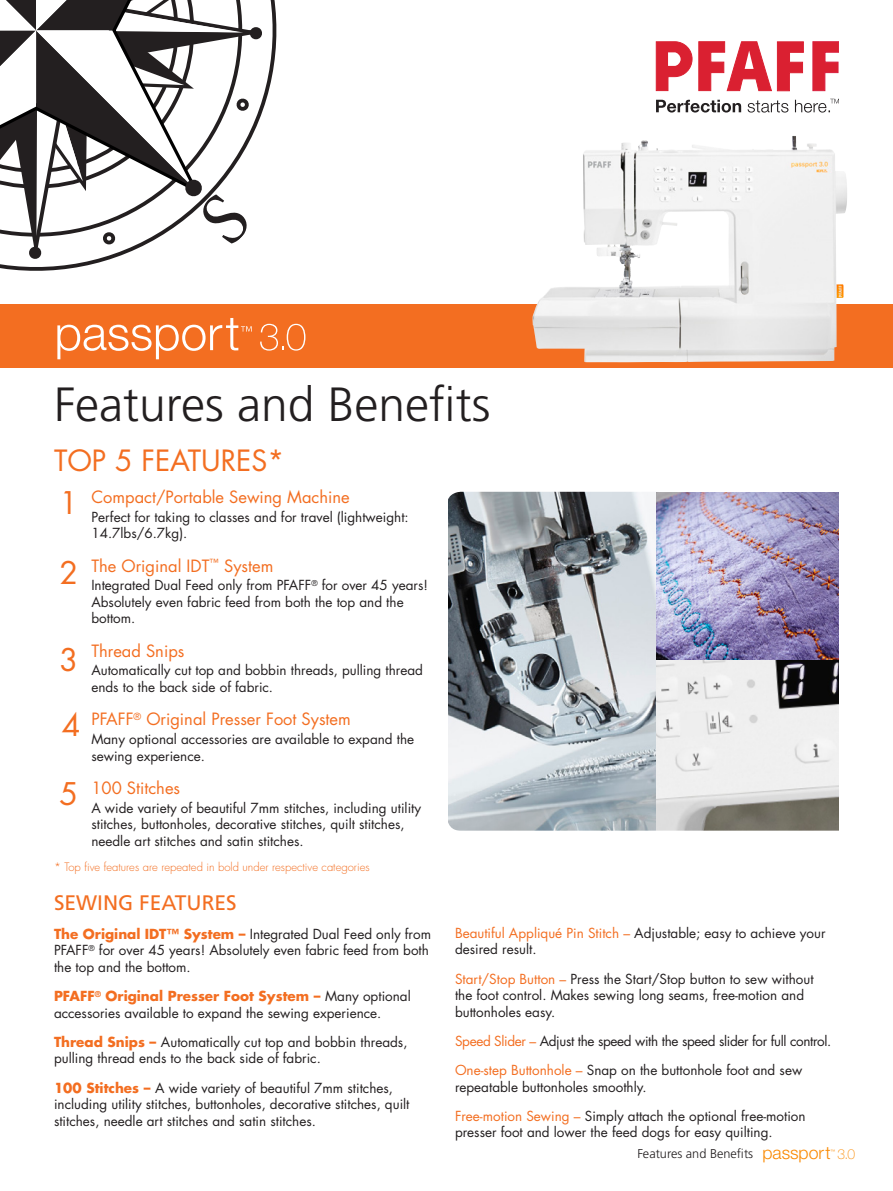
<style>
.page{position:relative;width:893px;height:1191px;background:#fff}
.page>*{position:absolute;margin:0;border:0;box-sizing:border-box;transform-origin:0 0}
.Rubrik{font:300 48px "Frutiger LT Std";color:#231f20}
.Brod_text{font:30.3px "Futura Std";color:#f36e21}
.Rubrik_1{font:28.5px "Futura Std";color:#f36e21}
.Rubrik_1-2{font:21px "Frutiger LT Std";color:#f36e21}
.t1{font:16.5px "Futura Std";color:#f36e21}
.t2{font:100 13.8px "Helvetica Neue LT Pro";color:#fa8900}
.Lista{font:13.5px/16.5px "Futura Std";color:#231f20}
.Lista-2{font:13.5px "Futura Std";letter-spacing:-.025em;color:#231f20}
.t3{font:300 12.75px "Frutiger LT Std";color:#231f20}
.t4{font:300 11.25px "Futura Std";color:#f36e21}
.t5{font:300 4.8px "Helvetica Neue LT Pro";color:#fa8900}
.s1{font-weight:700;color:#f36e21}
.s2{color:#f36e21}
.s3{font-family:"Helvetica Neue LT Pro";font-size:17.7px;color:#fa8900}
</style>
<div class="page">
<img style="left:448px;top:493px;width:209px;height:336px">
<svg style="left:0;top:304px;width:893px;height:63px;background:#ee9866"></svg>
<img style="left:583px;top:140px;width:209px;height:124px">
<svg style="left:57px;top:318px;width:195px;height:41px;background:#f58a4c"></svg>
<svg style="left:260px;top:324px;width:45px;height:26px"></svg>
<svg style="left:656px;top:42px;width:36px;height:49px"></svg>
<svg style="left:699px;top:42px;width:105px;height:49px"></svg>
<svg style="left:813px;top:42px;width:26px;height:49px"></svg>
<svg style="left:656px;top:99px;width:183px;height:14px"></svg>
<svg style="left:0;top:0;width:274px;height:269px"></svg>
<svg style="left:0;top:0;width:266px;height:263px"></svg>
<img style="left:657px;top:493px;width:182px;height:336px">
<div style="left:438px;top:483px;width:432px;height:356px;border:9px solid #fff;border-radius:18px"></div>
<p class="Rubrik" style="left:54px;top:378px;width:438px">Features and Benefits</p>
<p class="Rubrik_1" style="left:54px;top:443px;width:232px">TOP 5 FEATURES*</p>
<p class="Brod_text" style="left:60px;top:483px;width:20px">1</p>
<p class="Brod_text" style="left:60px;top:554px;width:20px">2</p>
<p class="Brod_text" style="left:60px;top:640px;width:20px">3</p>
<p class="Brod_text" style="left:62px;top:705px;width:20px">4</p>
<p class="Brod_text" style="left:60px;top:774px;width:20px">5</p>
<p class="t1" style="left:91px;top:486px;width:260px">Compact/Portable Sewing Machine</p>
<p class="Lista" style="left:91px;top:508px;width:319px">Perfect for taking to classes and for travel (lightweight:<br>14.7lbs/6.7kg).</p>
<p class="t1" style="left:91px;top:555px;width:183px">The Original IDT<sup>™</sup> System</p>
<p class="Lista" style="left:91px;top:577px;width:338px">Integrated Dual Feed only from PFAFF<sup>®</sup> for over 45 years!<br>Absolutely even fabric feed from both the top and the bottom.</p>
<p class="t1" style="left:91px;top:640px;width:95px">Thread Snips</p>
<p class="Lista" style="left:91px;top:662px;width:333px">Automatically cut top and bobbin threads, pulling thread ends to the back side of fabric.</p>
<p class="t1" style="left:91px;top:709px;width:261px">PFAFF<sup>®</sup> Original Presser Foot System</p>
<p class="Lista" style="left:91px;top:731px;width:324px">Many optional accessories are available to expand the sewing experience.</p>
<p class="t1" style="left:91px;top:777px;width:90px">100 Stitches</p>
<p class="Lista" style="left:91px;top:799px;width:331px">A wide variety of beautiful 7mm stitches, including utility stitches, buttonholes, decorative stitches, quilt stitches, needle art stitches and satin stitches.</p>
<p class="t4" style="left:54px;top:860px;width:317px">* Top five features are repeated in bold under respective categories</p>
<p class="Rubrik_1-2" style="left:54px;top:890px;width:184px">SEWING FEATURES</p>
<p class="Lista" style="left:54px;top:925px;width:379px"><span class="s1">The Original IDT™ System –</span> Integrated Dual Feed only from<br>PFAFF<sup>®</sup> for over 45 years! Absolutely even fabric feed from both the top and the bottom.</p>
<p class="Lista" style="left:54px;top:988px;width:358px"><span class="s1">PFAFF</span><sup>®</sup> <span class="s1">Original Presser Foot System –</span> Many optional accessories available to expand the sewing experience.</p>
<p class="Lista" style="left:54px;top:1033px;width:355px"><span class="s1">Thread Snips –</span> Automatically cut top and bobbin threads, pulling thread ends to the back side of fabric.</p>
<p class="Lista" style="left:54px;top:1079px;width:357px"><span class="s1">100 Stitches –</span> A wide variety of beautiful 7mm stitches, including utility stitches, buttonholes, decorative stitches, quilt stitches, needle art stitches and satin stitches.</p>
<p class="Lista" style="left:455px;top:924px;width:372px"><span class="s2">Beautiful Appliqué Pin Stitch –</span> Adjustable; easy to achieve your desired result.</p>
<p class="Lista" style="left:455px;top:970px;width:360px"><span class="s2">Start/Stop Button –</span> Press the Start/Stop button to sew without the foot control. Makes sewing long seams, free-motion and buttonholes easy.</p>
<p class="Lista-2" style="left:455px;top:1032px;width:378px"><span class="s2">Speed Slider –</span> Adjust the speed with the speed slider for full control.</p>
<p class="Lista" style="left:455px;top:1062px;width:349px"><span class="s2">One-step Buttonhole –</span> Snap on the buttonhole foot and sew repeatable buttonholes smoothly.</p>
<p class="Lista" style="left:455px;top:1107px;width:352px"><span class="s2">Free-motion Sewing –</span> Simply attach the optional free-motion presser foot and lower the feed dogs for easy quilting.</p>
<p class="t3" style="left:637px;top:1146px;width:195px">Features and Benefits <span class="s3">passport</span></p>
<p class="t5" style="left:831px;top:1148px;width:6px">™</p>
<p class="t2" style="left:838px;top:1145px;width:19px">3.0</p>
</div>
